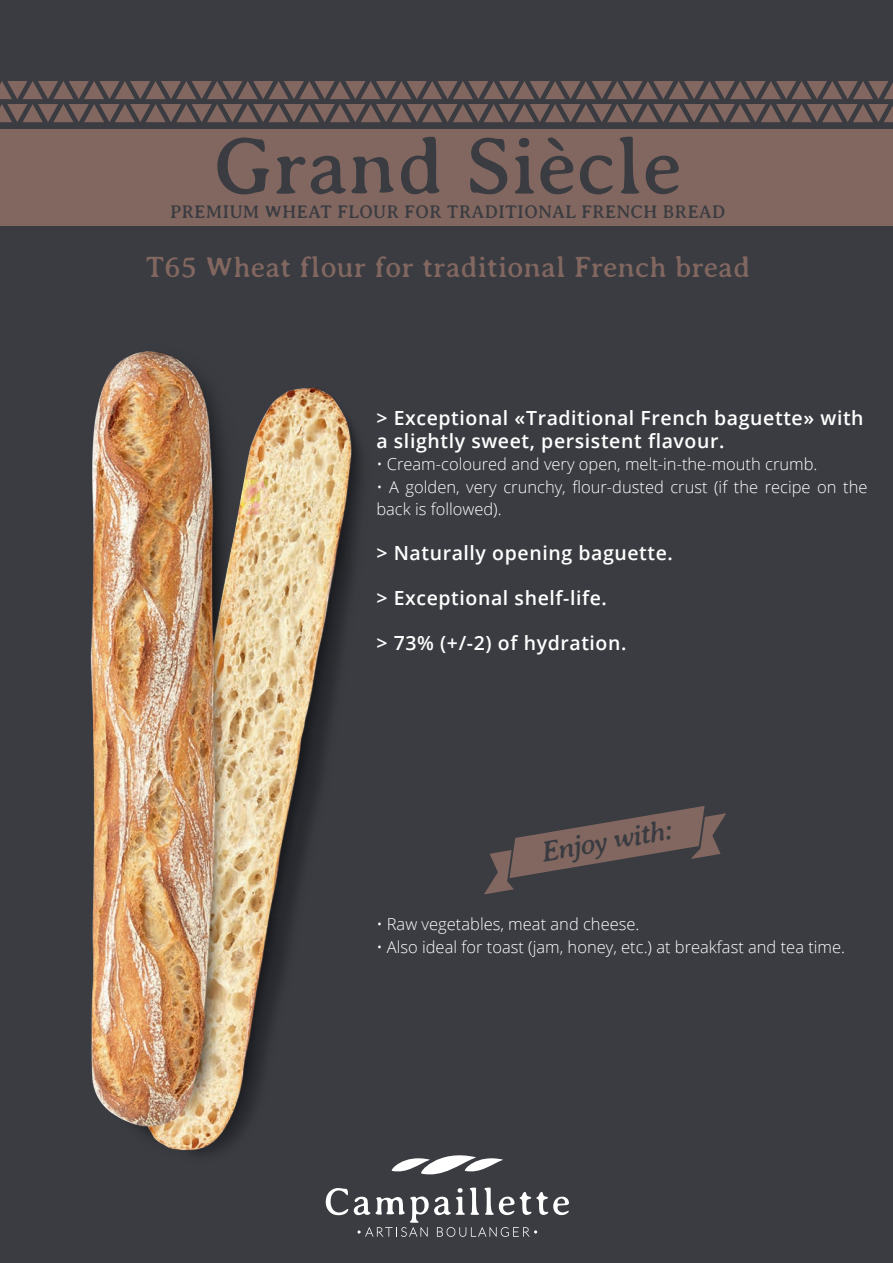
<style>
.page{position:relative;width:893px;height:1263px;background:#3a3c41}
.page>*{position:absolute;margin:0;border:0;box-sizing:border-box;transform-origin:0 0}
.t1{font:82.5px "Averia Serif";color:#3a3c41}
.t2{font:30px "Averia Serif";color:#826760}
.t3{font:italic 30px "Averia Serif";color:#3a3c41}
.t4{font:600 19.5px/22.5px "Open Sans";letter-spacing:.03em;color:#fff}
.t5{font:18.75px "Averia Serif";color:#3a3c41}
.t6{font:300 16.5px/22.5px "Open Sans";color:#fff}
</style>
<div class="page">
<svg style="left:0;top:81px;width:893px;height:41px"></svg>
<div style="left:0;top:129px;width:893px;height:97px;background:#826760"></div>
<img style="left:90px;top:351px;width:270px;height:802px">
<svg style="left:484px;top:806px;width:242px;height:88px"></svg>
<svg style="left:326px;top:1188px;width:22px;height:27px"></svg>
<svg style="left:354px;top:1187px;width:215px;height:50px"></svg>
<svg style="left:391px;top:1155px;width:112px;height:20px"></svg>
<h1 class="t1" style="left:214px;top:121px;width:470px">Grand Siècle</h1>
<p class="t5" style="left:170px;top:201px;width:557px">PREMIUM WHEAT FLOUR FOR TRADITIONAL FRENCH BREAD</p>
<h2 class="t2" style="left:145px;top:251px;width:606px">T65 Wheat flour for traditional French bread</h2>
<p class="t4" style="left:376px;top:406px;width:489px">&gt; Exceptional «Traditional French baguette» with a slightly sweet, persistent flavour.</p>
<p class="t6" style="left:376px;top:452px;width:443px">• Cream-coloured and very open, melt-in-the-mouth crumb.</p>
<p class="t6" style="left:376px;top:475px;width:493px">• A golden, very crunchy, flour-dusted crust (if the recipe on the back is followed).</p>
<p class="t4" style="left:376px;top:541px;width:298px">&gt; Naturally opening baguette.</p>
<p class="t4" style="left:376px;top:586px;width:232px">&gt; Exceptional shelf-life.</p>
<p class="t4" style="left:376px;top:631px;width:252px">&gt; 73% (+/-2) of hydration.</p>
<h2 class="t3" style="left:539px;top:835px;width:134px;rotate:-10deg">Enjoy with:</h2>
<p class="t6" style="left:376px;top:912px;width:265px">• Raw vegetables, meat and cheese.</p>
<p class="t6" style="left:376px;top:935px;width:470px">• Also ideal for toast (jam, honey, etc.) at breakfast and tea time.</p>
</div>
